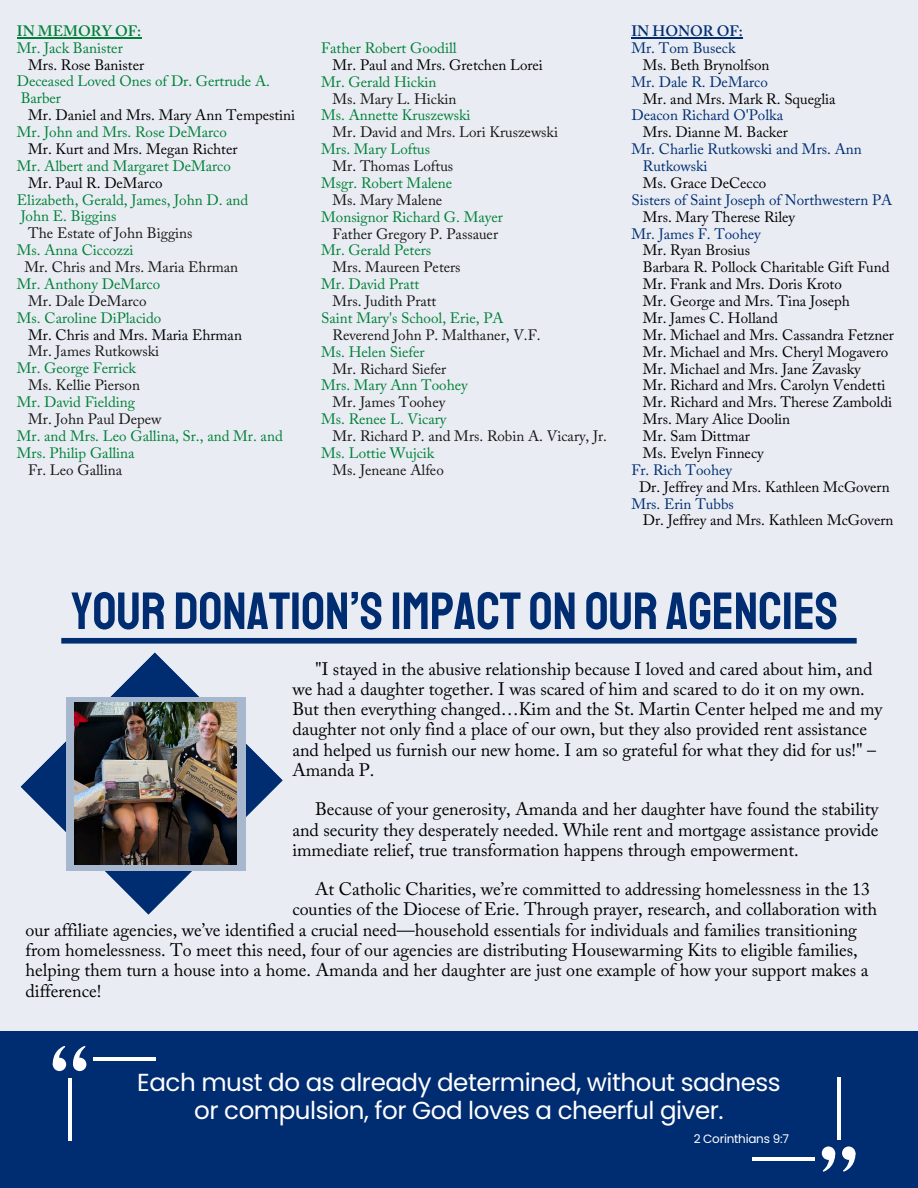
<style>
.page{position:relative;width:918px;height:1188px;background:#e9edf3}
.page>*{position:absolute;margin:0;border:0;box-sizing:border-box;transform-origin:0 0}
.t1{font:52.5px "Staatliches";color:#002d72}
.t2{font:24.6px/28.2px "Poppins";letter-spacing:-.02em;color:#fff;text-align:center}
.t3{font:18px/20.2px "Adobe Caslon Pro";color:#000}
.t4{font:15px "Adobe Caslon Pro";color:#000}
.t5{font:15px "Adobe Caslon Pro";color:#008037}
.t6{font:15px "Adobe Caslon Pro";color:#171615}
.t7{font:15px "Adobe Caslon Pro";color:#002d72}
.t8{font:600 15px "Adobe Caslon Pro";color:#008037}
.t9{font:600 15px "Adobe Caslon Pro";color:#002d72}
.t10{font:12px "Poppins";letter-spacing:-.02em;color:#fff}
</style>
<div class="page">
<div style="left:0;top:1031px;width:918px;height:157px;background:#002d72"></div>
<svg style="left:73px;top:1058px;width:13px;height:13px"></svg>
<svg style="left:73px;top:1046px;width:13px;height:23px"></svg>
<svg style="left:53px;top:1058px;width:13px;height:13px"></svg>
<svg style="left:52px;top:1046px;width:14px;height:23px"></svg>
<hr style="left:68px;top:1078px;width:3px;height:62px;background:#fefefe">
<hr style="left:94px;top:1057px;width:62px;height:3px;background:#fefefe">
<svg style="left:822px;top:1146px;width:13px;height:14px"></svg>
<svg style="left:822px;top:1149px;width:14px;height:23px"></svg>
<svg style="left:842px;top:1146px;width:13px;height:14px"></svg>
<svg style="left:843px;top:1149px;width:13px;height:23px"></svg>
<hr style="left:837px;top:1077px;width:3px;height:62px;background:#fefefe">
<hr style="left:752px;top:1157px;width:63px;height:3px;background:#fefefe">
<div style="left:61px;top:638px;width:796px;height:6px;background:#002d72"></div>
<svg style="left:20px;top:652px;width:263px;height:263px"></svg>
<div style="left:66px;top:697px;width:179px;height:173px;background:#a7b7cd"></div>
<img style="left:75px;top:703px;width:162px;height:161px">
<hr style="left:632px;top:37px;width:111px;height:1px;background:#002d72">
<hr style="left:17px;top:37px;width:124px;height:1px;background:#008037">
<p class="t8" style="left:17px;top:25px;width:126px">IN MEMORY OF:</p>
<p class="t5" style="left:17px;top:42px;width:107px">Mr. Jack Banister</p>
<p class="t4" style="left:28px;top:59px;width:117px">Mrs. Rose Banister</p>
<p class="t5" style="left:17px;top:75px;width:255px">Deceased Loved Ones of Dr. Gertrude A.</p>
<p class="t5" style="left:21px;top:92px;width:42px">Barber</p>
<p class="t4" style="left:28px;top:109px;width:268px">Mr. Daniel and Mrs. Mary Ann Tempestini</p>
<p class="t5" style="left:17px;top:126px;width:211px">Mr. John and Mrs. Rose DeMarco</p>
<p class="t4" style="left:28px;top:143px;width:211px">Mr. Kurt and Mrs. Megan Richter</p>
<p class="t5" style="left:17px;top:160px;width:216px">Mr. Albert and Margaret DeMarco</p>
<p class="t4" style="left:28px;top:177px;width:136px">Mr. Paul R. DeMarco</p>
<p class="t5" style="left:17px;top:194px;width:233px">Elizabeth, Gerald, James, John D. and</p>
<p class="t5" style="left:21px;top:210px;width:97px">John E. Biggins</p>
<p class="t6" style="left:28px;top:227px;width:166px">The Estate of John Biggins</p>
<p class="t5" style="left:17px;top:244px;width:118px">Ms. Anna Ciccozzi</p>
<p class="t6" style="left:24px;top:261px;width:215px">Mr. Chris and Mrs. Maria Ehrman</p>
<p class="t5" style="left:17px;top:278px;width:145px">Mr. Anthony DeMarco</p>
<p class="t6" style="left:28px;top:295px;width:120px">Mr. Dale DeMarco</p>
<p class="t5" style="left:17px;top:312px;width:146px">Ms. Caroline DiPlacido</p>
<p class="t4" style="left:28px;top:329px;width:215px">Mr. Chris and Mrs. Maria Ehrman</p>
<p class="t6" style="left:28px;top:345px;width:132px">Mr. James Rutkowski</p>
<p class="t5" style="left:17px;top:362px;width:121px">Mr. George Ferrick</p>
<p class="t6" style="left:28px;top:379px;width:113px">Ms. Kellie Pierson</p>
<p class="t5" style="left:17px;top:396px;width:120px">Mr. David Fielding</p>
<p class="t6" style="left:28px;top:413px;width:135px">Mr. John Paul Depew</p>
<p class="t5" style="left:17px;top:430px;width:267px">Mr. and Mrs. Leo Gallina, Sr., and Mr. and</p>
<p class="t5" style="left:17px;top:447px;width:119px">Mrs. Philip Gallina</p>
<h2 class="t6" style="left:28px;top:464px;width:95px">Fr. Leo Gallina</h2>
<p class="t5" style="left:321px;top:42px;width:137px">Father Robert Goodill</p>
<p class="t4" style="left:333px;top:59px;width:212px">Mr. Paul and Mrs. Gretchen Lorei</p>
<p class="t5" style="left:321px;top:76px;width:117px">Mr. Gerald Hickin</p>
<p class="t6" style="left:333px;top:93px;width:125px">Ms. Mary L. Hickin</p>
<p class="t5" style="left:321px;top:109px;width:151px">Ms. Annette Kruszewski</p>
<p class="t6" style="left:333px;top:126px;width:227px">Mr. David and Mrs. Lori Kruszewski</p>
<p class="t5" style="left:321px;top:143px;width:110px">Mrs. Mary Loftus</p>
<p class="t6" style="left:333px;top:160px;width:122px">Mr. Thomas Loftus</p>
<p class="t5" style="left:321px;top:177px;width:133px">Msgr. Robert Malene</p>
<p class="t6" style="left:333px;top:194px;width:111px">Ms. Mary Malene</p>
<p class="t5" style="left:321px;top:211px;width:183px">Monsignor Richard G. Mayer</p>
<p class="t6" style="left:333px;top:228px;width:167px">Father Gregory P. Passauer</p>
<p class="t5" style="left:321px;top:244px;width:111px">Mr. Gerald Peters</p>
<p class="t6" style="left:333px;top:261px;width:129px">Mrs. Maureen Peters</p>
<p class="t5" style="left:321px;top:278px;width:100px">Mr. David Pratt</p>
<p class="t6" style="left:333px;top:295px;width:105px">Mrs. Judith Pratt</p>
<p class="t5" style="left:321px;top:312px;width:184px">Saint Mary's School, Erie, PA</p>
<p class="t6" style="left:333px;top:329px;width:209px">Reverend John P. Malthaner, V.F.</p>
<p class="t5" style="left:321px;top:346px;width:105px">Ms. Helen Siefer</p>
<p class="t6" style="left:333px;top:363px;width:115px">Mr. Richard Siefer</p>
<p class="t5" style="left:321px;top:379px;width:148px">Mrs. Mary Ann Toohey</p>
<p class="t6" style="left:333px;top:396px;width:114px">Mr. James Toohey</p>
<p class="t5" style="left:321px;top:413px;width:127px">Ms. Renee L. Vicary</p>
<p class="t6" style="left:333px;top:430px;width:276px">Mr. Richard P. and Mrs. Robin A. Vicary, Jr.</p>
<p class="t5" style="left:321px;top:447px;width:115px">Ms. Lottie Wujcik</p>
<p class="t6" style="left:333px;top:464px;width:113px">Ms. Jeneane Alfeo</p>
<h3 class="t9" style="left:632px;top:25px;width:113px">IN HONOR OF:</h3>
<p class="t7" style="left:632px;top:42px;width:105px">Mr. Tom Buseck</p>
<p class="t4" style="left:643px;top:59px;width:128px">Ms. Beth Brynolfson</p>
<p class="t7" style="left:632px;top:76px;width:138px">Mr. Dale R. DeMarco</p>
<p class="t4" style="left:643px;top:93px;width:194px">Mr. and Mrs. Mark R. Squeglia</p>
<p class="t7" style="left:632px;top:109px;width:153px">Deacon Richard O'Polka</p>
<p class="t4" style="left:643px;top:126px;width:146px">Mrs. Dianne M. Backer</p>
<p class="t7" style="left:632px;top:143px;width:232px">Mr. Charlie Rutkowski and Mrs. Ann</p>
<p class="t7" style="left:643px;top:160px;width:66px">Rutkowski</p>
<p class="t4" style="left:643px;top:177px;width:125px">Ms. Grace DeCecco</p>
<p class="t7" style="left:632px;top:194px;width:262px">Sisters of Saint Joseph of Northwestern PA</p>
<p class="t4" style="left:643px;top:211px;width:154px">Mrs. Mary Therese Riley</p>
<p class="t7" style="left:632px;top:228px;width:131px">Mr. James F. Toohey</p>
<p class="t4" style="left:643px;top:244px;width:109px">Mr. Ryan Brosius</p>
<p class="t4" style="left:643px;top:261px;width:248px">Barbara R. Pollock Charitable Gift Fund</p>
<p class="t4" style="left:643px;top:278px;width:200px">Mr. Frank and Mrs. Doris Kroto</p>
<p class="t4" style="left:643px;top:295px;width:209px">Mr. George and Mrs. Tina Joseph</p>
<p class="t4" style="left:643px;top:312px;width:137px">Mr. James C. Holland</p>
<p class="t4" style="left:643px;top:329px;width:252px">Mr. Michael and Mrs. Cassandra Fetzner</p>
<p class="t4" style="left:643px;top:346px;width:247px">Mr. Michael and Mrs. Cheryl Mogavero</p>
<p class="t4" style="left:643px;top:363px;width:219px">Mr. Michael and Mrs. Jane Zavasky</p>
<p class="t4" style="left:643px;top:379px;width:244px">Mr. Richard and Mrs. Carolyn Vendetti</p>
<h3 class="t4" style="left:643px;top:396px;width:251px">Mr. Richard and Mrs. Therese Zamboldi</h3>
<h3 class="t4" style="left:643px;top:413px;width:149px">Mrs. Mary Alice Doolin</h3>
<h3 class="t4" style="left:643px;top:430px;width:109px">Mr. Sam Dittmar</h3>
<h3 class="t4" style="left:643px;top:447px;width:122px">Ms. Evelyn Finnecy</h3>
<h3 class="t7" style="left:632px;top:464px;width:102px">Fr. Rich Toohey</h3>
<h3 class="t4" style="left:639px;top:481px;width:252px">Dr. Jeffrey and Mrs. Kathleen McGovern</h3>
<h3 class="t7" style="left:632px;top:498px;width:104px">Mrs. Erin Tubbs</h3>
<h3 class="t4" style="left:643px;top:514px;width:252px">Dr. Jeffrey and Mrs. Kathleen McGovern</h3>
<h4 class="t1" style="left:72px;top:579px;width:768px">YOUR DONATION’S IMPACT ON OUR AGENCIES</h4>
<p class="t3" style="left:292px;top:660px;width:592px;text-indent:23px">"I stayed in the abusive relationship because I loved and cared about him, and we had a daughter together. I was scared of him and scared to do it on my own.<br>But then everything changed…Kim and the St. Martin Center helped me and my daughter not only find a place of our own, but they also provided rent assistance and helped us furnish our new home. I am so grateful for what they did for us!" – Amanda P.</p>
<h1 class="t3" style="left:292px;top:801px;width:588px;text-align:justify;text-indent:23px">Because of your generosity, Amanda and her daughter have found the stability and security they desperately needed. While rent and mortgage assistance provide immediate relief, true transformation happens through empowerment.</h1>
<h3 class="t3" style="left:292px;top:881px;width:586px;text-indent:23px">At Catholic Charities, we’re committed to addressing homelessness in the 13 counties of the Diocese of Erie. Through prayer, research, and collaboration with</h3>
<h3 class="t3" style="left:26px;top:922px;width:844px">our affiliate agencies, we’ve identified a crucial need—household essentials for individuals and families transitioning from homelessness. To meet this need, four of our agencies are distributing Housewarming Kits to eligible families, helping them turn a house into a home. Amanda and her daughter are just one example of how your support makes a difference!</h3>
<h5 class="t2" style="left:137px;top:1068px;width:645px">Each must do as already determined, without sadness or compulsion, for God loves a cheerful giver.</h5>
<h5 class="t10" style="left:694px;top:1131px;width:97px">2 Corinthians 9:7</h5>
</div>
